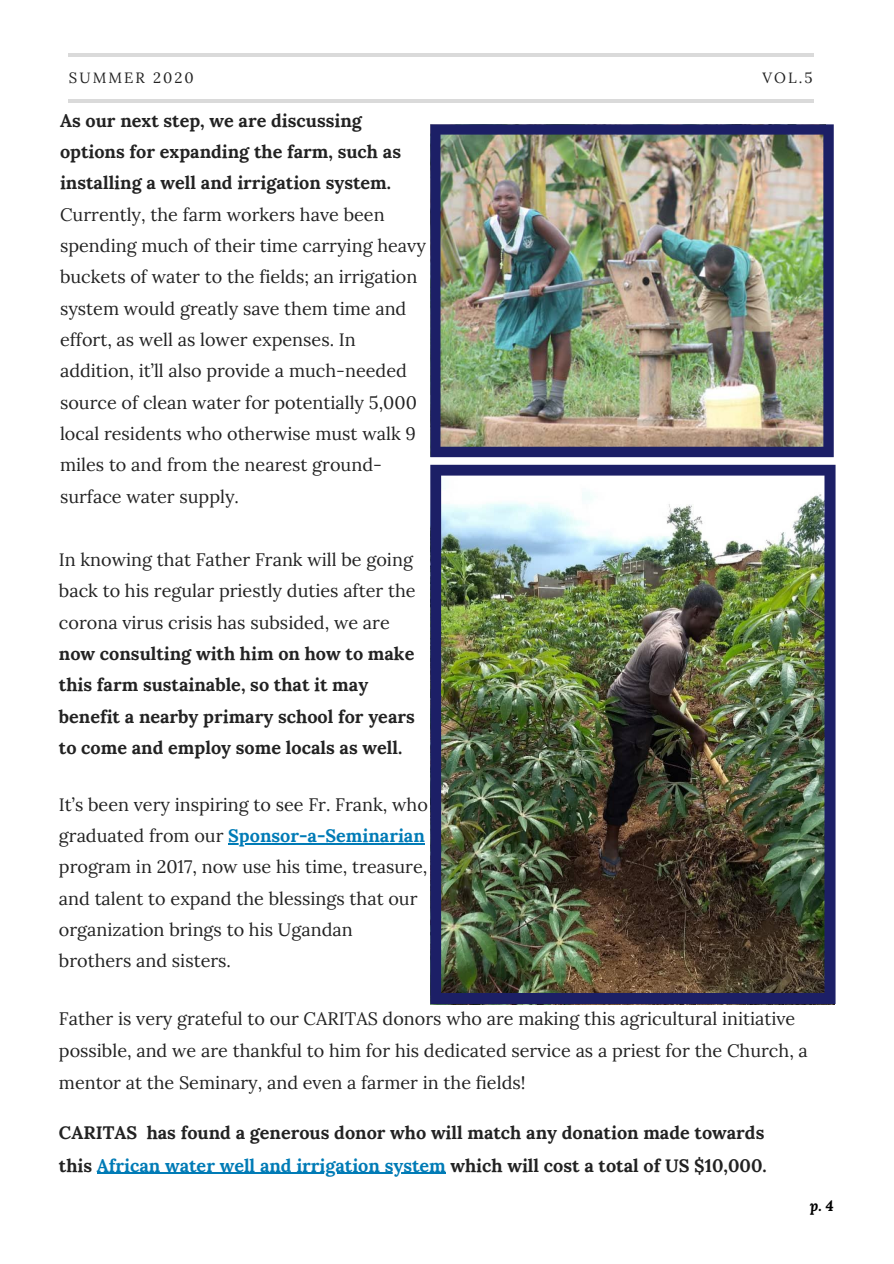
<style>
.page{position:relative;width:894px;height:1264px;background:#fff}
.page>*{position:absolute;margin:0;border:0;box-sizing:border-box;transform-origin:0 0}
.t1{font:18px/31.3px "Lora";color:#222}
.t2{font:700 18px/31.3px "Lora";color:#222}
.t3{font:14.85px "Lora";letter-spacing:.14em;color:#222}
.t4{font:italic 700 14.85px "Lora";color:#000}
.s1{font-weight:700;color:#007bb6}
.s2{color:#007bb6}
</style>
<div class="page">
<hr style="left:68px;top:99px;width:744px;height:3px;background:#000">
<hr style="left:69px;top:53px;width:744px;height:4px;background:#dadada">
<img style="left:430px;top:124px;width:403px;height:333px">
<img style="left:430px;top:465px;width:405px;height:539px">
<hr style="left:228px;top:843px;width:196px;height:1px;background:#007bb6">
<hr style="left:97px;top:1172px;width:348px;height:1px;background:#007bb6">
<p class="t3" style="left:69px;top:68px;width:126px">SUMMER 2020</p>
<p class="t3" style="left:762px;top:68px;width:52px">VOL.5</p>
<p class="t2" style="left:60px;top:104px;width:342px">As our next step, we are discussing options for expanding the farm, such as installing a well and irrigation system.</p>
<p class="t1" style="left:60px;top:198px;width:367px">Currently, the farm workers have been spending much of their time carrying heavy buckets of water to the fields; an irrigation system would greatly save them time and effort, as well as lower expenses. In addition, it’ll also provide a much-needed source of clean water for potentially 5,000 local residents who otherwise must walk 9 miles to and from the nearest ground&shy;surface water supply.</p>
<p class="t1" style="left:59px;top:544px;width:358px">In knowing that Father Frank will be going back to his regular priestly duties after the corona virus crisis has subsided, we are</p>
<p class="t2" style="left:59px;top:637px;width:357px">now consulting with him on how to make this farm sustainable, so that it may benefit a nearby primary school for years to come and employ some locals as well.</p>
<p class="t1" style="left:59px;top:788px;width:370px">It’s been very inspiring to see Fr. Frank, who graduated from our <span class="s1">Sponsor-a-Seminarian </span>program in 2017, now use his time, treasure, and talent to expand the blessings that our organization brings to his Ugandan brothers and sisters.</p>
<p class="t1" style="left:59px;top:1002px;width:750px;line-height:32.1px">Father is very grateful to our CARITAS donors who are making this agricultural initiative possible, and we are thankful to him for his dedicated service as a priest for the Church, a mentor at the Seminary, and even a farmer in the fields!</p>
<p class="t2" style="left:59px;top:1116px;width:709px;line-height:32.1px">CARITAS has found a generous donor who will match any donation made towards this <span class="s2">African water well and irrigation system</span> which will cost a total of US $10,000.</p>
<p class="t4" style="left:809px;top:1195px;width:25px">p. 4</p>
</div>
